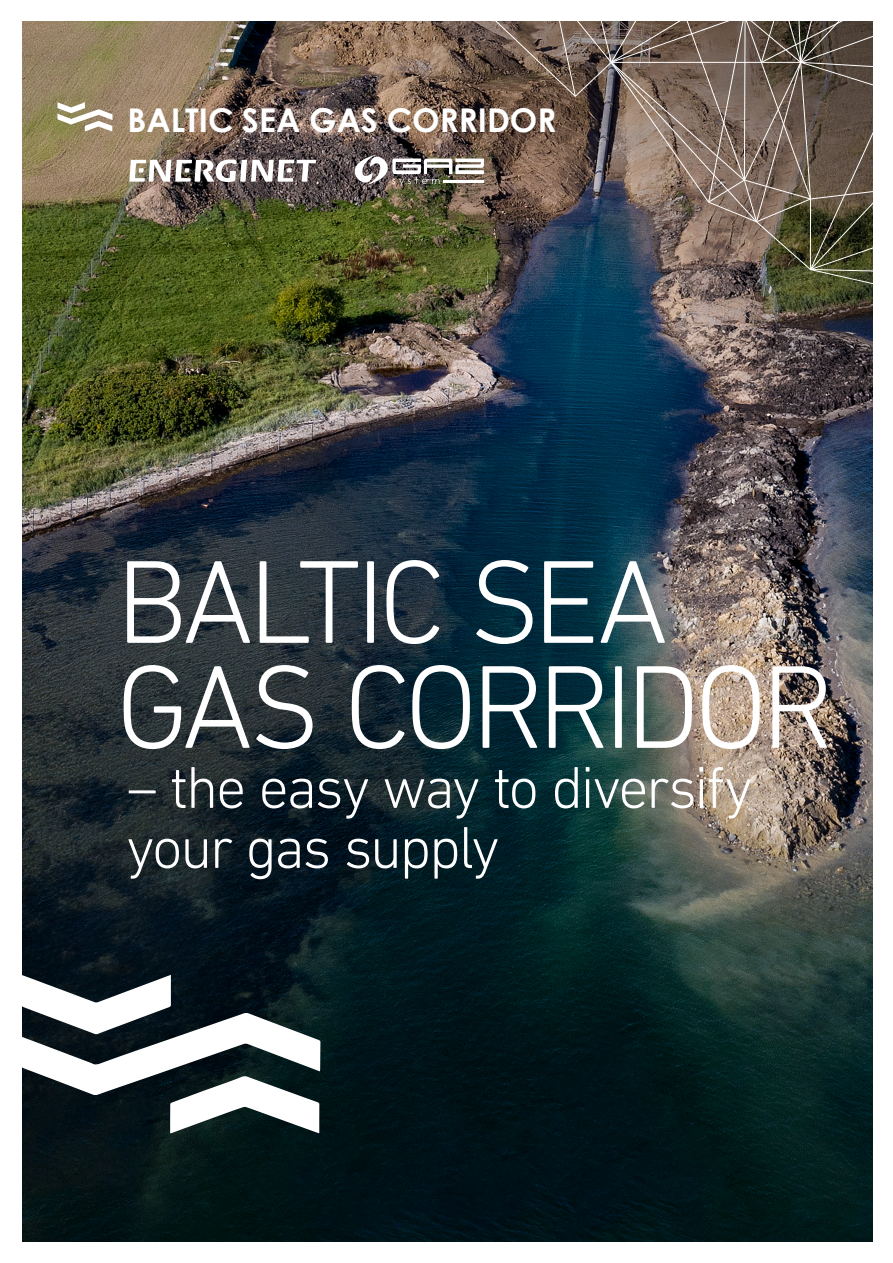
<style>
.page{position:relative;width:893px;height:1263px;background:#fff}
.page>*{position:absolute;margin:0;border:0;box-sizing:border-box;transform-origin:0 0}
.t1{font:300 120px/105px "DIN Next LT Pro";letter-spacing:-.055em;color:#fff}
.t2{font:300 60px/60px "DIN Next LT Pro";letter-spacing:-.04em;color:#fff}
.t3{font:700 32.7px "Century Gothic";color:#fff}
</style>
<div class="page">
<img style="left:22px;top:393px;width:851px;height:849px">
<img style="left:22px;top:21px;width:851px;height:372px">
<svg style="left:129px;top:159px;width:187px;height:23px"></svg>
<img style="left:330px;top:21px;width:543px;height:276px">
<svg style="left:22px;top:975px;width:298px;height:158px"></svg>
<svg style="left:57px;top:102px;width:55px;height:29px"></svg>
<p class="t3" style="left:127px;top:95px;width:430px">BALTIC SEA GAS CORRIDOR</p>
<h1 class="t1" style="left:116px;top:548px;width:720px">BALTIC SEA<br>GAS CORRIDOR</h1>
<p class="t2" style="left:126px;top:757px;width:628px">– the easy way to diversify your gas supply</p>
</div>
